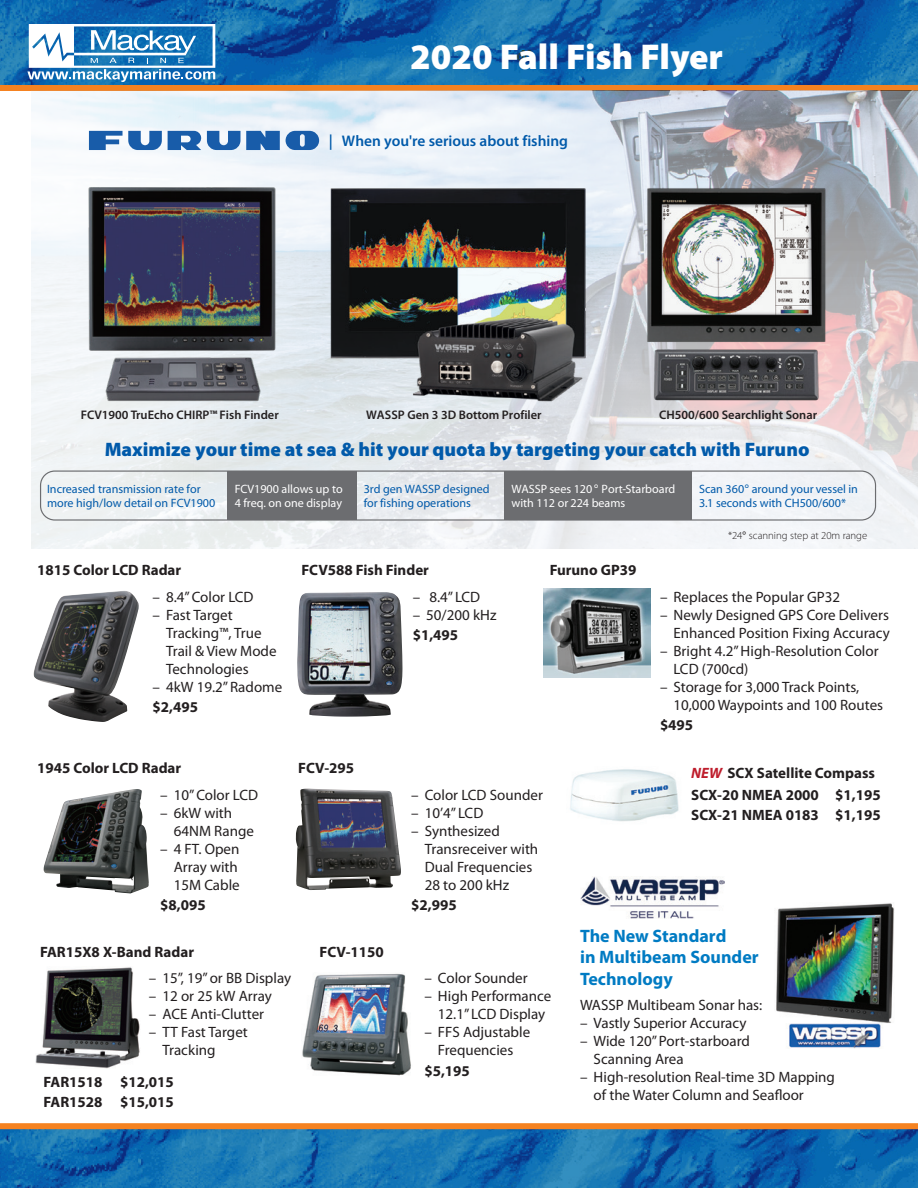
<style>
.page{position:relative;width:918px;height:1188px;background:#fff}
.page>*{position:absolute;margin:0;border:0;box-sizing:border-box;transform-origin:0 0}
.t1{font:900 36px "Myriad Pro";color:#fff}
.t2{font:900 19.5px "Myriad Pro";color:#015aaa}
.paragraph_title_12_p{font:700 18px/21.6px "Myriad Pro";color:#007bc3}
.t3{font:600 15.45px "Myriad Pro";color:#015aaa}
.text_10pt{font:15px/18px "Myriad Pro";color:#231f20}
.Product_Title_Bold_1{font:700 15px "Myriad Pro";color:#231f20}
.Prices_10pt{font:700 15px "Myriad Pro";color:#231f20}
.t4{font:600 12.45px "Myriad Pro";color:#231f20}
.t5{font:12.15px/14.5px "Myriad Pro";color:#015aaa}
.t6{font:12.15px/14.5px "Myriad Pro";color:#fff}
.t7{font:300 10.65px "Myriad Pro";color:#231f20}
.s1{font-family:"Helvetica Neue LT Std";font-stretch:condensed}
.s2{font-family:"Helvetica Neue LT Std";font-weight:400;font-stretch:condensed}
.s3{font-style:italic;color:#be1d2c}
</style>
<div class="page">
<svg style="left:0;top:0;width:918px;height:85px;background:#1065ac"></svg>
<div style="left:0;top:85px;width:918px;height:6px;background:#f58220"></div>
<svg style="left:0;top:1129px;width:918px;height:59px;background:#146eb0"></svg>
<div style="left:0;top:1123px;width:918px;height:6px;background:#f58220"></div>
<svg style="left:27px;top:24px;width:188px;height:58px"></svg>
<img style="left:31px;top:91px;width:887px;height:458px">
<img style="left:81px;top:182px;width:201px;height:230px">
<img style="left:633px;top:180px;width:205px;height:241px">
<img style="left:330px;top:185px;width:256px;height:229px">
<div style="left:40px;top:470px;width:836px;height:51px;border:1px solid #6c6d70;border-radius:14px"></div>
<div style="left:228px;top:471px;width:129px;height:49px;background:#6c6d70"></div>
<div style="left:504px;top:471px;width:188px;height:49px;background:#6c6d70"></div>
<svg style="left:89px;top:131px;width:73px;height:19px"></svg>
<svg style="left:246px;top:131px;width:34px;height:19px"></svg>
<svg style="left:168px;top:131px;width:72px;height:19px"></svg>
<svg style="left:286px;top:131px;width:33px;height:19px"></svg>
<img style="left:34px;top:591px;width:105px;height:131px">
<img style="left:297px;top:592px;width:105px;height:125px">
<img style="left:296px;top:789px;width:105px;height:101px">
<img style="left:302px;top:973px;width:109px;height:103px">
<img style="left:44px;top:789px;width:105px;height:104px">
<img style="left:35px;top:967px;width:105px;height:101px">
<img style="left:544px;top:589px;width:106px;height:89px">
<img style="left:580px;top:877px;width:145px;height:42px">
<img style="left:570px;top:769px;width:109px;height:53px">
<img style="left:776px;top:903px;width:119px;height:145px">
<h1 class="t1" style="left:410px;top:33px;width:314px">2020 Fall Fish Flyer</h1>
<p class="t3" style="left:329px;top:131px;width:241px">| When you're serious about fishing</p>
<p class="t4" style="left:81px;top:407px;width:200px">FCV1900 TruEcho CHIRP™ Fish Finder</p>
<p class="t4" style="left:366px;top:407px;width:177px">WASSP Gen 3 3D Bottom Profiler</p>
<p class="t4" style="left:659px;top:407px;width:159px">CH500/600 Searchlight Sonar</p>
<p class="t2" style="left:105px;top:436px;width:706px">Maximize your time at sea &amp; hit your quota by targeting your catch with Furuno</p>
<p class="t5" style="left:47px;top:481px;width:170px">Increased transmission rate for more high/low detail on FCV1900</p>
<p class="t6" style="left:512px;top:481px;width:165px">WASSP sees 120<span class="s1">°</span> Port-Starboard with 112 or 224 beams</p>
<p class="t5" style="left:699px;top:481px;width:160px">Scan 360<span class="s1">°</span> around your vessel in<br>3.1 seconds with CH500/600*</p>
<p class="t6" style="left:235px;top:481px;width:109px">FCV1900 allows up to<br>4 freq. on one display</p>
<p class="t5" style="left:364px;top:481px;width:128px">3rd gen WASSP designed for fishing operations</p>
<p class="t7" style="left:728px;top:529px;width:141px">*24<span class="s2">°</span> scanning step at 20m range</p>
<p class="Product_Title_Bold_1" style="left:37px;top:560px;width:146px">1815 Color LCD Radar</p>
<p class="Product_Title_Bold_1" style="left:301px;top:560px;width:129px">FCV588 Fish Finder</p>
<p class="Product_Title_Bold_1" style="left:550px;top:560px;width:88px">Furuno GP39</p>
<p class="text_10pt" style="left:153px;top:587px;width:103px">– 8.4” Color LCD</p>
<p class="text_10pt" style="left:166px;top:605px;width:112px;text-indent:-14px">– Fast Target<br>Tracking™, True<br>Trail &amp; View Mode<br>Technologies</p>
<p class="text_10pt" style="left:153px;top:677px;width:131px">– 4kW 19.2” Radome</p>
<p class="Prices_10pt" style="left:153px;top:697px;width:47px">$2,495</p>
<p class="text_10pt" style="left:413px;top:587px;width:69px">– 8.4” LCD</p>
<p class="text_10pt" style="left:413px;top:605px;width:85px">– 50/200 kHz</p>
<p class="Prices_10pt" style="left:413px;top:625px;width:47px">$1,495</p>
<p class="text_10pt" style="left:660px;top:587px;width:182px">– Replaces the Popular GP32</p>
<p class="text_10pt" style="left:660px;top:605px;width:231px;text-align:right">– Newly Designed GPS Core Delivers<br>Enhanced Position Fixing Accuracy</p>
<p class="text_10pt" style="left:674px;top:641px;width:207px;text-indent:-14px">– Bright 4.2” High-Resolution Color<br>LCD (700cd)</p>
<p class="text_10pt" style="left:674px;top:677px;width:211px;text-indent:-14px">– Storage for 3,000 Track Points,<br>10,000 Waypoints and 100 Routes</p>
<p class="Prices_10pt" style="left:660px;top:715px;width:35px">$495</p>
<p class="Product_Title_Bold_1" style="left:37px;top:758px;width:146px">1945 Color LCD Radar</p>
<p class="Product_Title_Bold_1" style="left:298px;top:758px;width:57px">FCV-295</p>
<p class="Product_Title_Bold_1" style="left:691px;top:763px;width:185px"><span class="s3">NEW</span> SCX Satellite Compass</p>
<p class="text_10pt" style="left:160px;top:786px;width:99px">– 10” Color LCD</p>
<p class="text_10pt" style="left:174px;top:804px;width:82px;text-indent:-14px">– 6kW with<br>64NM Range</p>
<p class="text_10pt" style="left:174px;top:840px;width:68px;text-indent:-14px">– 4 FT. Open<br>Array with<br>15M Cable</p>
<p class="Prices_10pt" style="left:160px;top:895px;width:47px">$8,095</p>
<p class="text_10pt" style="left:411px;top:786px;width:133px">– Color LCD Sounder</p>
<p class="text_10pt" style="left:411px;top:804px;width:74px">– 10’4” LCD</p>
<p class="text_10pt" style="left:425px;top:822px;width:115px;text-indent:-14px">– Synthesized<br>Transreceiver with<br>Dual Frequencies<br>28 to 200 kHz</p>
<p class="Prices_10pt" style="left:411px;top:895px;width:47px">$2,995</p>
<p class="Prices_10pt" style="left:691px;top:785px;width:191px">SCX-20 NMEA 2000 $1,195</p>
<p class="Prices_10pt" style="left:691px;top:805px;width:191px">SCX-21 NMEA 0183 $1,195</p>
<p class="Product_Title_Bold_1" style="left:40px;top:942px;width:155px">FAR15X8 X-Band Radar</p>
<p class="text_10pt" style="left:149px;top:969px;width:144px">– 15”, 19” or BB Display</p>
<p class="text_10pt" style="left:149px;top:987px;width:124px">– 12 or 25 kW Array</p>
<p class="text_10pt" style="left:149px;top:1005px;width:117px">– ACE Anti-Clutter</p>
<p class="text_10pt" style="left:162px;top:1023px;width:87px;text-indent:-14px">– TT Fast Target<br>Tracking</p>
<p class="Prices_10pt" style="left:44px;top:1072px;width:132px">FAR1518 $12,015</p>
<p class="Prices_10pt" style="left:44px;top:1092px;width:132px">FAR1528 $15,015</p>
<p class="Product_Title_Bold_1" style="left:320px;top:942px;width:66px">FCV-1150</p>
<p class="text_10pt" style="left:424px;top:969px;width:105px">– Color Sounder</p>
<p class="text_10pt" style="left:424px;top:987px;width:128px;text-align:center">– High Performance<br>12.1” LCD Display</p>
<p class="text_10pt" style="left:424px;top:1023px;width:107px;text-align:center">– FFS Adjustable<br>Frequencies</p>
<p class="Prices_10pt" style="left:424px;top:1061px;width:47px">$5,195</p>
<p class="paragraph_title_12_p" style="left:580px;top:924px;width:180px">The New Standard<br>in Multibeam Sounder<br>Technology</p>
<p class="text_10pt" style="left:580px;top:996px;width:184px">WASSP Multibeam Sonar has:</p>
<p class="text_10pt" style="left:580px;top:1014px;width:168px">– Vastly Superior Accuracy</p>
<p class="text_10pt" style="left:594px;top:1032px;width:158px;text-indent:-14px">– Wide 120” Port-starboard<br>Scanning Area</p>
<p class="text_10pt" style="left:594px;top:1068px;width:243px;text-indent:-14px">– High-resolution Real-time 3D Mapping of the Water Column and Seafloor</p>
</div>
